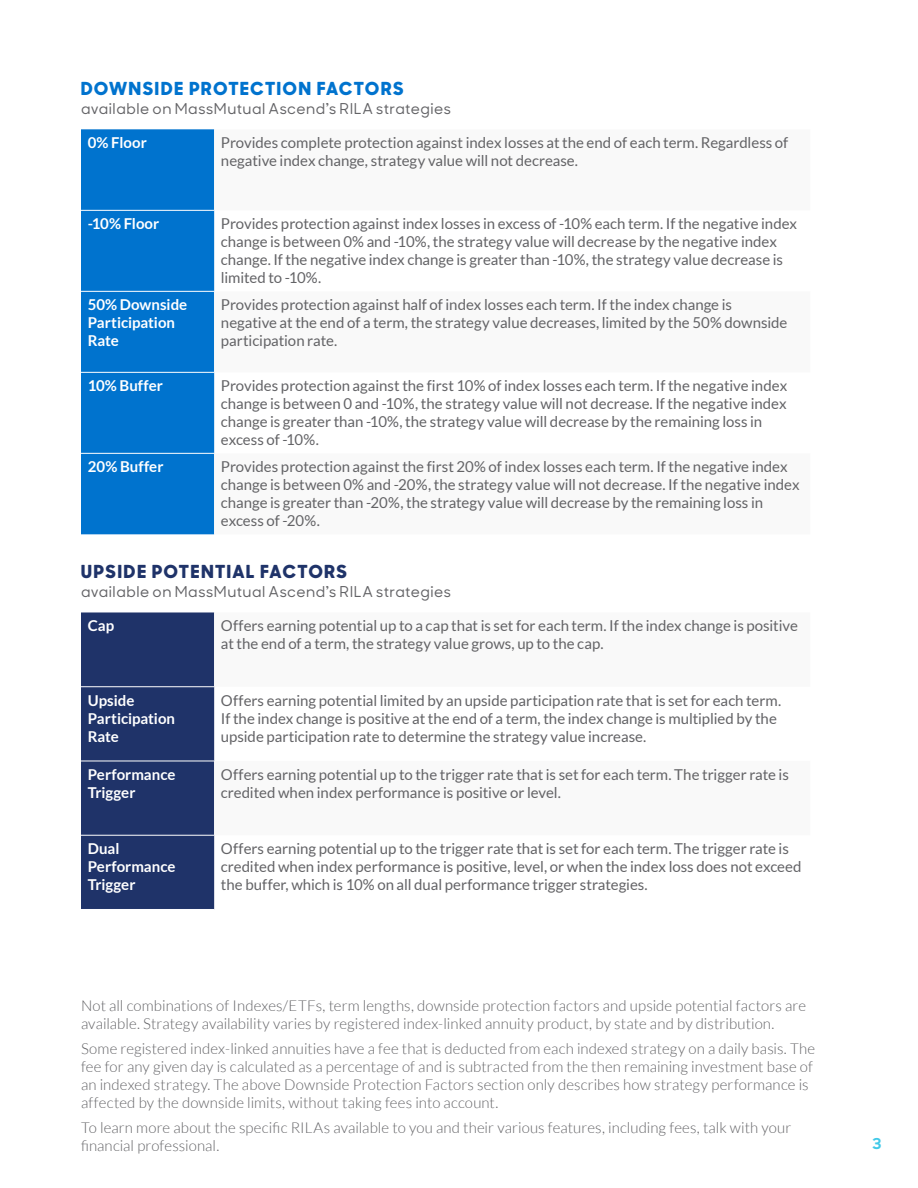
<style>
.page{position:relative;width:918px;height:1188px;background:#fff}
.page>*{position:absolute;margin:0;border:0;box-sizing:border-box;transform-origin:0 0}
.t1{font:800 18px "MM Sharp Sans";letter-spacing:.09em;color:#0073ce}
.t2{font:800 18px "MM Sharp Sans";letter-spacing:.085em;color:#1f3369}
.t3{font:15px/18px "Lato";letter-spacing:-.005em;color:#636366}
.t4{font:300 15px/18px "Lato";letter-spacing:.005em;color:#636366}
.t5{font:700 15px/18px "Lato";color:#fff}
.t6{font:500 15px "MM Sharp Sans";letter-spacing:.035em;color:#636366}
.Right-hand_page_number{font:700 15px "MM Sharp Sans";color:#41c9e8}
</style>
<div class="page">
<div style="left:81px;top:129px;width:133px;height:405px;background:#0073ce"></div>
<hr style="left:81px;top:210px;width:133px;height:1px;background:#fff">
<hr style="left:81px;top:291px;width:133px;height:1px;background:#fff">
<hr style="left:81px;top:372px;width:133px;height:1px;background:#fff">
<hr style="left:81px;top:453px;width:133px;height:1px;background:#fff">
<div style="left:81px;top:612px;width:133px;height:297px;background:#1f3369"></div>
<hr style="left:81px;top:686px;width:133px;height:1px;background:#fff">
<hr style="left:81px;top:761px;width:133px;height:1px;background:#fff">
<hr style="left:81px;top:835px;width:133px;height:1px;background:#fff">
<p class="t1" style="left:81px;top:75px;width:324px">DOWNSIDE PROTECTION FACTORS</p>
<p class="t6" style="left:81px;top:98px;width:371px">available on MassMutual Ascend’s RILA strategies</p>
<p class="t5" style="left:88px;top:133px;width:61px">0% Floor</p>
<p class="t3" style="left:221px;top:134px;width:569px">Provides complete protection against index losses at the end of each term. Regardless of negative index change, strategy value will not decrease.</p>
<p class="t5" style="left:88px;top:214px;width:73px">-10% Floor</p>
<p class="t3" style="left:221px;top:215px;width:578px">Provides protection against index losses in excess of -10% each term. If the negative index change is between 0% and -10%, the strategy value will decrease by the negative index change. If the negative index change is greater than -10%, the strategy value decrease is limited to -10%.</p>
<p class="t5" style="left:88px;top:295px;width:101px">50% Downside<br>Participation<br>Rate</p>
<p class="t3" style="left:221px;top:296px;width:568px">Provides protection against half of index losses each term. If the index change is negative at the end of a term, the strategy value decreases, limited by the 50% downside participation rate.</p>
<p class="t5" style="left:88px;top:376px;width:77px">10% Buffer</p>
<p class="t3" style="left:221px;top:377px;width:568px">Provides protection against the first 10% of index losses each term. If the negative index change is between 0 and -10%, the strategy value will not decrease. If the negative index change is greater than -10%, the strategy value will decrease by the remaining loss in excess of -10%.</p>
<p class="t5" style="left:88px;top:457px;width:77px">20% Buffer</p>
<p class="t3" style="left:221px;top:458px;width:580px">Provides protection against the first 20% of index losses each term. If the negative index change is between 0% and -20%, the strategy value will not decrease. If the negative index change is greater than -20%, the strategy value will decrease by the remaining loss in excess of -20%.</p>
<p class="t2" style="left:81px;top:558px;width:267px">UPSIDE POTENTIAL FACTORS</p>
<p class="t6" style="left:81px;top:581px;width:371px">available on MassMutual Ascend’s RILA strategies</p>
<p class="t5" style="left:88px;top:617px;width:28px">Cap</p>
<p class="t3" style="left:221px;top:617px;width:579px">Offers earning potential up to a cap that is set for each term. If the index change is positive at the end of a term, the strategy value grows, up to the cap.</p>
<p class="t5" style="left:88px;top:691px;width:89px">Upside<br>Participation<br>Rate</p>
<p class="t3" style="left:221px;top:691px;width:562px">Offers earning potential limited by an upside participation rate that is set for each term.<br>If the index change is positive at the end of a term, the index change is multiplied by the upside participation rate to determine the strategy value increase.</p>
<p class="t5" style="left:88px;top:765px;width:89px">Performance<br>Trigger</p>
<p class="t3" style="left:221px;top:765px;width:569px">Offers earning potential up to the trigger rate that is set for each term. The trigger rate is credited when index performance is positive or level.</p>
<p class="t5" style="left:88px;top:839px;width:89px">Dual<br>Performance<br>Trigger</p>
<p class="t3" style="left:221px;top:840px;width:582px">Offers earning potential up to the trigger rate that is set for each term. The trigger rate is credited when index performance is positive, level, or when the index loss does not exceed the buffer, which is 10% on all dual performance trigger strategies.</p>
<p class="t4" style="left:81px;top:997px;width:727px">Not all combinations of Indexes/ETFs, term lengths, downside protection factors and upside potential factors are available. Strategy availability varies by registered index-linked annuity product, by state and by distribution.</p>
<p class="t4" style="left:81px;top:1040px;width:736px">Some registered index-linked annuities have a fee that is deducted from each indexed strategy on a daily basis. The fee for any given day is calculated as a percentage of and is subtracted from the then remaining investment base of an indexed strategy. The above Downside Protection Factors section only describes how strategy performance is affected by the downside limits, without taking fees into account.</p>
<p class="t4" style="left:81px;top:1118px;width:712px">To learn more about the specific RILAs available to you and their various features, including fees, talk with your financial professional.</p>
<p class="Right-hand_page_number" style="left:872px;top:1131px;width:11px">3</p>
</div>
